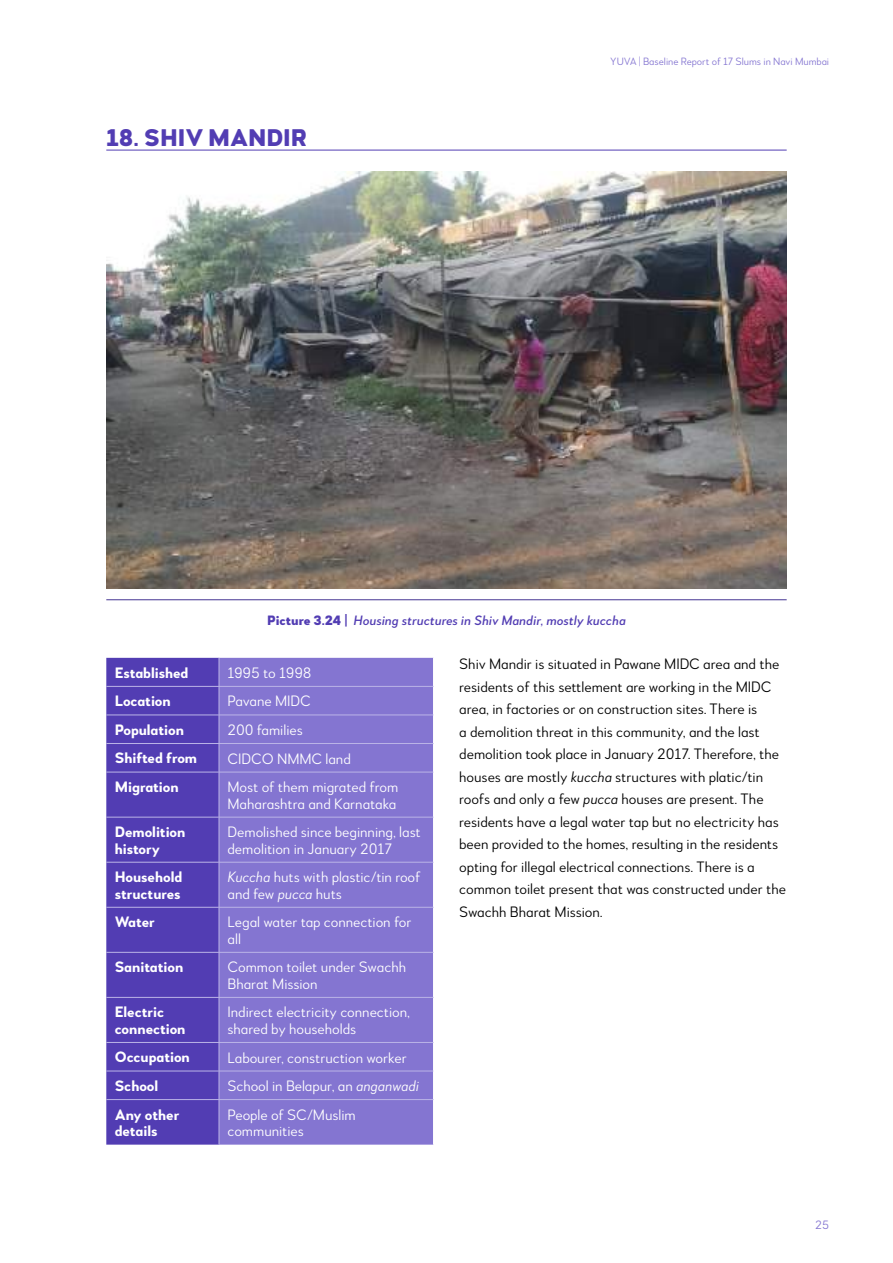
<style>
.page{position:relative;width:893px;height:1263px;background:#fff}
.page>*{position:absolute;margin:0;border:0;box-sizing:border-box;transform-origin:0 0}
.t1{font:900 24px "Woodford Bourne PRO";color:#523db3}
.t2{font:300 15px/22.5px "Woodford Bourne PRO";letter-spacing:-.005em;color:#000}
.t3{font:300 15px/16.5px "Woodford Bourne PRO";letter-spacing:-.005em;color:#fff}
.t4{font:700 15px/16.5px "Woodford Bourne PRO";letter-spacing:-.005em;color:#fff}
.t5{font:italic 500 13.5px "Woodford Bourne PRO";color:#523db3}
.t6{font:300 12px "Woodford Bourne PRO";color:#8475d1}
.t7{font:300 10.5px "Woodford Bourne PRO";letter-spacing:-.005em;color:#8475d1}
.s1{font-weight:900;font-style:normal}
.s2{font-style:italic}
</style>
<div class="page">
<hr style="left:106px;top:150px;width:681px;height:1px;background:#523db3">
<div style="left:106px;top:658px;width:113px;height:486px;background:#523db3"></div>
<div style="left:220px;top:658px;width:213px;height:486px;background:#8475d1"></div>
<svg style="left:219px;top:658px;width:1px;height:114px"></svg>
<hr style="left:219px;top:772px;width:1px;height:45px;background:#bbb4e7">
<hr style="left:219px;top:817px;width:1px;height:45px;background:#bbb4e7">
<hr style="left:219px;top:862px;width:1px;height:45px;background:#bbb4e7">
<hr style="left:219px;top:907px;width:1px;height:45px;background:#bbb4e7">
<hr style="left:219px;top:952px;width:1px;height:45px;background:#bbb4e7">
<hr style="left:219px;top:997px;width:1px;height:45px;background:#bbb4e7">
<svg style="left:219px;top:1043px;width:1px;height:56px"></svg>
<hr style="left:219px;top:1100px;width:1px;height:44px;background:#bbb4e7">
<hr style="left:106px;top:686px;width:113px;height:1px;background:#bbb4e7">
<hr style="left:219px;top:686px;width:214px;height:1px;background:#bbb4e7">
<hr style="left:106px;top:715px;width:113px;height:1px;background:#bbb4e7">
<hr style="left:219px;top:715px;width:214px;height:1px;background:#bbb4e7">
<hr style="left:106px;top:743px;width:113px;height:1px;background:#bbb4e7">
<hr style="left:219px;top:743px;width:214px;height:1px;background:#bbb4e7">
<hr style="left:106px;top:772px;width:113px;height:1px;background:#bbb4e7">
<hr style="left:219px;top:772px;width:214px;height:1px;background:#bbb4e7">
<hr style="left:106px;top:817px;width:113px;height:1px;background:#bbb4e7">
<hr style="left:219px;top:817px;width:214px;height:1px;background:#bbb4e7">
<hr style="left:106px;top:862px;width:113px;height:1px;background:#bbb4e7">
<hr style="left:219px;top:862px;width:214px;height:1px;background:#bbb4e7">
<hr style="left:106px;top:907px;width:113px;height:1px;background:#bbb4e7">
<hr style="left:219px;top:907px;width:214px;height:1px;background:#bbb4e7">
<hr style="left:106px;top:952px;width:113px;height:1px;background:#bbb4e7">
<hr style="left:219px;top:952px;width:214px;height:1px;background:#bbb4e7">
<hr style="left:106px;top:997px;width:113px;height:1px;background:#bbb4e7">
<hr style="left:219px;top:997px;width:214px;height:1px;background:#bbb4e7">
<hr style="left:106px;top:1042px;width:113px;height:1px;background:#bbb4e7">
<hr style="left:219px;top:1042px;width:214px;height:1px;background:#bbb4e7">
<hr style="left:106px;top:1071px;width:113px;height:1px;background:#bbb4e7">
<hr style="left:219px;top:1071px;width:214px;height:1px;background:#bbb4e7">
<hr style="left:106px;top:1099px;width:113px;height:1px;background:#bbb4e7">
<hr style="left:219px;top:1099px;width:214px;height:1px;background:#bbb4e7">
<hr style="left:106px;top:599px;width:681px;height:1px;background:#443492">
<img style="left:106px;top:172px;width:681px;height:417px">
<h1 class="t1" style="left:106px;top:122px;width:202px">18. SHIV MANDIR</h1>
<p class="t7" style="left:610px;top:56px;width:220px">YUVA | Baseline Report of 17 Slums in Navi Mumbai</p>
<p class="t5" style="left:267px;top:613px;width:360px"><span class="s1">Picture 3.24 |</span> Housing structures in Shiv Mandir, mostly kuccha</p>
<p class="t4" style="left:115px;top:664px;width:75px">Established</p>
<p class="t3" style="left:227px;top:665px;width:85px">1995 to 1998</p>
<p class="t4" style="left:115px;top:693px;width:58px">Location</p>
<p class="t3" style="left:227px;top:693px;width:85px">Pavane MIDC</p>
<p class="t4" style="left:115px;top:721px;width:71px">Population</p>
<p class="t3" style="left:227px;top:722px;width:77px">200 families</p>
<p class="t4" style="left:115px;top:750px;width:84px">Shifted from</p>
<p class="t3" style="left:227px;top:750px;width:125px">CIDCO NMMC land</p>
<p class="t4" style="left:115px;top:779px;width:65px">Migration</p>
<p class="t3" style="left:227px;top:779px;width:172px">Most of them migrated from<br>Maharashtra and Karnataka</p>
<p class="t4" style="left:115px;top:824px;width:72px">Demolition history</p>
<p class="t3" style="left:227px;top:824px;width:195px">Demolished since beginning, last demolition in January 2017</p>
<p class="t4" style="left:115px;top:869px;width:69px">Household structures</p>
<p class="t3" style="left:227px;top:869px;width:195px"><span class="s2">Kuccha</span> huts with plastic/tin roof and few <span class="s2">pucca</span> huts</p>
<p class="t4" style="left:115px;top:914px;width:42px">Water</p>
<p class="t3" style="left:227px;top:914px;width:185px">Legal water tap connection for all</p>
<p class="t4" style="left:115px;top:959px;width:70px">Sanitation</p>
<p class="t3" style="left:227px;top:959px;width:180px">Common toilet under Swachh<br>Bharat Mission</p>
<p class="t4" style="left:115px;top:1004px;width:72px">Electric connection</p>
<p class="t3" style="left:227px;top:1004px;width:184px">Indirect electricity connection, shared by households</p>
<p class="t4" style="left:115px;top:1049px;width:77px">Occupation</p>
<p class="t3" style="left:227px;top:1049px;width:181px">Labourer, construction worker</p>
<p class="t4" style="left:115px;top:1078px;width:45px">School</p>
<p class="t3" style="left:227px;top:1078px;width:193px">School in Belapur, an <span class="s2">anganwadi</span></p>
<p class="t4" style="left:115px;top:1106px;width:66px">Any other details</p>
<p class="t3" style="left:227px;top:1106px;width:130px">People of SC/Muslim communities</p>
<p class="t2" style="left:459px;top:653px;width:328px">Shiv Mandir is situated in Pawane MIDC area and the residents of this settlement are working in the MIDC area, in factories or on construction sites. There is<br>a demolition threat in this community, and the last demolition took place in January 2017. Therefore, the houses are mostly <span class="s2">kuccha</span> structures with platic/tin roofs and only a few <span class="s2">pucca</span> houses are present. The residents have a legal water tap but no electricity has been provided to the homes, resulting in the residents opting for illegal electrical connections. There is a common toilet present that was constructed under the Swachh Bharat Mission.</p>
<p class="t6" style="left:815px;top:1218px;width:16px">25</p>
</div>
